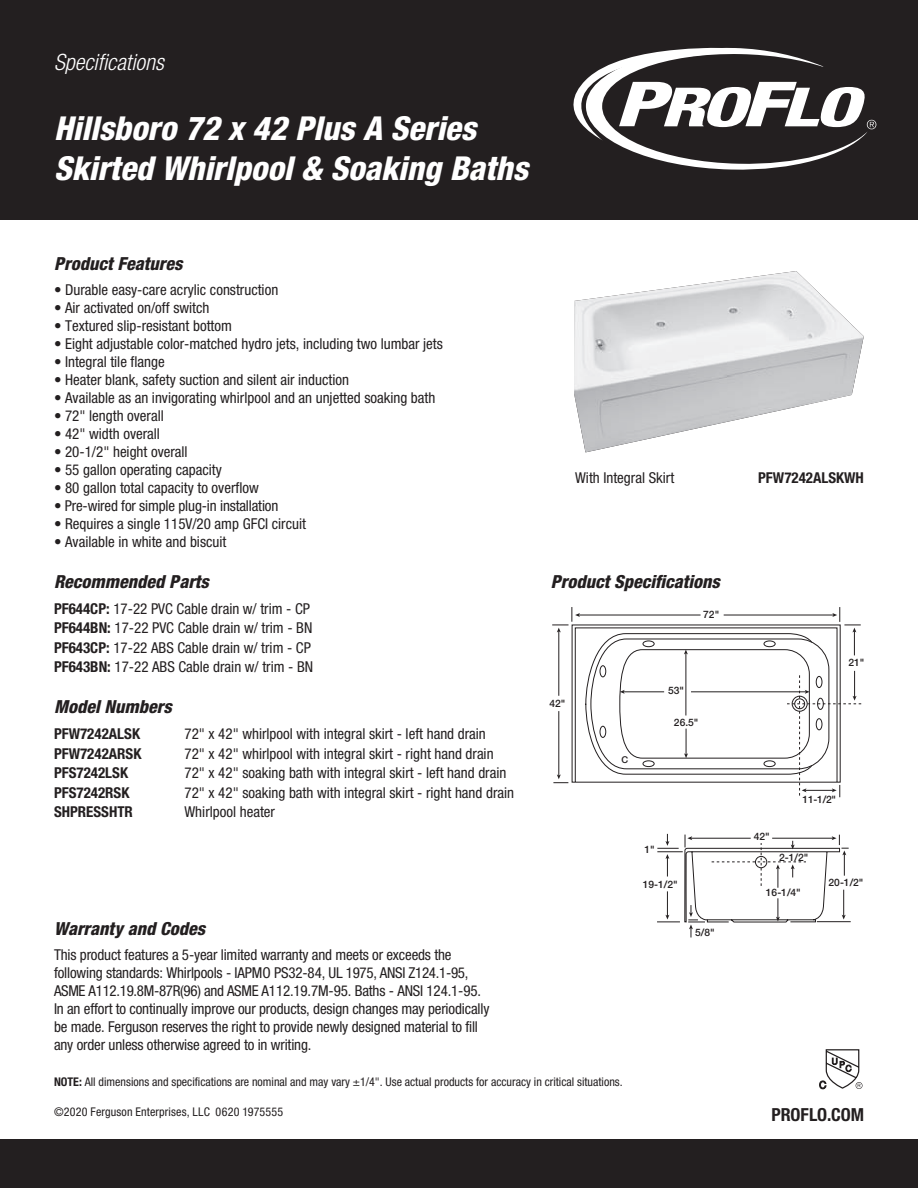
<style>
.page{position:relative;width:918px;height:1188px;background:#fff}
.page>*{position:absolute;margin:0;border:0;box-sizing:border-box;transform-origin:0 0}
.t1{font:italic 800 condensed 33px/39.6px "Helvetica Neue LT Std";color:#fff}
.t2{font:italic 300 condensed 22.5px "Helvetica Neue LT Std";color:#fff}
.t3{font:italic 800 condensed 18px "Helvetica Neue LT Std";color:#231f20}
.t4{font:700 condensed 18px "Helvetica Neue LT Std";color:#231f20}
.t5{font:condensed 15px/18px "Helvetica Neue LT Std";color:#231f20}
.t6{font:700 condensed 15px "Helvetica Neue LT Std";color:#231f20}
.t7{font:condensed 12px "Helvetica Neue LT Std";color:#231f20}
.t8{font:500 10.2px "Helvetica Neue LT Std";color:#231f20}
.t9{font:500 9.45px "Helvetica Neue LT Std";color:#231f20}
.s1{font-weight:700}
</style>
<div class="page">
<div style="left:0;top:1139px;width:918px;height:49px;background:#231f20"></div>
<div style="left:0;top:0;width:918px;height:220px;background:#231f20"></div>
<svg style="left:573px;top:47px;width:303px;height:123px"></svg>
<svg style="left:819px;top:1049px;width:43px;height:40px"></svg>
<svg style="left:574px;top:271px;width:290px;height:181px"></svg>
<hr style="left:817px;top:921px;width:34px;height:1px;background:#231f20">
<svg style="left:571px;top:607px;width:270px;height:191px"></svg>
<svg style="left:575px;top:613px;width:5px;height:4px"></svg>
<hr style="left:724px;top:615px;width:110px;height:1px;background:#231f20">
<svg style="left:832px;top:613px;width:5px;height:4px"></svg>
<hr style="left:558px;top:631px;width:1px;height:65px;background:#231f20">
<svg style="left:552px;top:624px;width:17px;height:8px"></svg>
<hr style="left:558px;top:711px;width:1px;height:65px;background:#231f20">
<svg style="left:553px;top:774px;width:15px;height:9px"></svg>
<svg style="left:585px;top:624px;width:276px;height:172px"></svg>
<svg style="left:657px;top:834px;width:192px;height:103px"></svg>
<h2 class="t2" style="left:54px;top:49px;width:111px">Specifications</h2>
<h1 class="t1" style="left:54px;top:109px;width:475px">Hillsboro 72 x 42 Plus A Series<br>Skirted Whirlpool &amp; Soaking Baths</h1>
<p class="t3" style="left:54px;top:253px;width:130px">Product Features</p>
<p class="t5" style="left:54px;top:280px;width:226px">• Durable easy-care acrylic construction</p>
<p class="t5" style="left:54px;top:298px;width:157px">• Air activated on/off switch</p>
<p class="t5" style="left:54px;top:316px;width:179px">• Textured slip-resistant bottom</p>
<p class="t5" style="left:54px;top:334px;width:390px">• Eight adjustable color-matched hydro jets, including two lumbar jets</p>
<p class="t5" style="left:54px;top:352px;width:112px">• Integral tile flange</p>
<p class="t5" style="left:54px;top:370px;width:297px">• Heater blank, safety suction and silent air induction</p>
<p class="t5" style="left:54px;top:388px;width:383px">• Available as an invigorating whirlpool and an unjetted soaking bath</p>
<p class="t5" style="left:54px;top:406px;width:111px">• 72" length overall</p>
<p class="t5" style="left:54px;top:424px;width:107px">• 42" width overall</p>
<p class="t5" style="left:54px;top:442px;width:135px">• 20-1/2" height overall</p>
<p class="t5" style="left:54px;top:460px;width:169px">• 55 gallon operating capacity</p>
<p class="t5" style="left:54px;top:478px;width:206px">• 80 gallon total capacity to overflow</p>
<p class="t5" style="left:54px;top:496px;width:226px">• Pre-wired for simple plug-in installation</p>
<p class="t5" style="left:54px;top:514px;width:253px">• Requires a single 115V/20 amp GFCI circuit</p>
<p class="t5" style="left:54px;top:532px;width:174px">• Available in white and biscuit</p>
<p class="t3" style="left:54px;top:570px;width:156px">Recommended Parts</p>
<p class="t5" style="left:54px;top:599px;width:261px;line-height:19.5px"><span class="s1">PF644CP:</span> 17-22 PVC Cable drain w/ trim - CP <span class="s1">PF644BN:</span> 17-22 PVC Cable drain w/ trim - BN <span class="s1">PF643CP:</span> 17-22 ABS Cable drain w/ trim - CP <span class="s1">PF643BN:</span> 17-22 ABS Cable drain w/ trim - BN</p>
<p class="t3" style="left:54px;top:695px;width:119px">Model Numbers</p>
<p class="t6" style="left:54px;top:725px;width:88px">PFW7242ALSK</p>
<p class="t5" style="left:184px;top:725px;width:303px">72" x 42" whirlpool with integral skirt - left hand drain</p>
<p class="t6" style="left:54px;top:744px;width:89px">PFW7242ARSK</p>
<p class="t5" style="left:184px;top:744px;width:311px">72" x 42" whirlpool with integral skirt - right hand drain</p>
<p class="t6" style="left:54px;top:764px;width:76px">PFS7242LSK</p>
<p class="t5" style="left:184px;top:764px;width:323px">72" x 42" soaking bath with integral skirt - left hand drain</p>
<p class="t6" style="left:54px;top:783px;width:77px">PFS7242RSK</p>
<p class="t5" style="left:184px;top:783px;width:331px">72" x 42" soaking bath with integral skirt - right hand drain</p>
<p class="t6" style="left:54px;top:803px;width:80px">SHPRESSHTR</p>
<p class="t5" style="left:184px;top:803px;width:92px">Whirlpool heater</p>
<p class="t3" style="left:54px;top:918px;width:153px">Warranty and Codes</p>
<p class="t5" style="left:54px;top:945px;width:437px">This product features a 5-year limited warranty and meets or exceeds the following standards: Whirlpools - IAPMO PS32-84, UL 1975, ANSI Z124.1-95, ASME A112.19.8M-87R(96) and ASME A112.19.7M-95. Baths - ANSI 124.1-95.<br>In an effort to continually improve our products, design changes may periodically be made. Ferguson reserves the right to provide newly designed material to fill any order unless otherwise agreed to in writing.</p>
<p class="t5" style="left:575px;top:469px;width:101px">With Integral Skirt</p>
<p class="t6" style="left:758px;top:469px;width:107px">PFW7242ALSKWH</p>
<p class="t3" style="left:551px;top:570px;width:171px">Product Specifications</p>
<p class="t8" style="left:549px;top:698px;width:17px">42"</p>
<p class="t9" style="left:622px;top:754px;width:8px">C</p>
<p class="t8" style="left:703px;top:608px;width:17px">72"</p>
<p class="t8" style="left:668px;top:684px;width:17px">53"</p>
<p class="t8" style="left:674px;top:716px;width:26px">26.5"</p>
<p class="t8" style="left:754px;top:831px;width:17px">42"</p>
<p class="t8" style="left:848px;top:656px;width:17px">21"</p>
<p class="t8" style="left:803px;top:793px;width:35px">11-1/2"</p>
<p class="t8" style="left:645px;top:843px;width:12px">1"</p>
<p class="t8" style="left:779px;top:851px;width:31px">2-1/2"</p>
<p class="t8" style="left:766px;top:887px;width:36px">16-1/4"</p>
<p class="t8" style="left:643px;top:878px;width:36px">19-1/2"</p>
<p class="t8" style="left:829px;top:876px;width:36px">20-1/2"</p>
<p class="t8" style="left:695px;top:926px;width:21px">5/8"</p>
<p class="t7" style="left:54px;top:1075px;width:570px"><span class="s1">NOTE:</span> All dimensions and specifications are nominal and may vary ±1/4". Use actual products for accuracy in critical situations.</p>
<p class="t7" style="left:54px;top:1105px;width:231px">©2020 Ferguson Enterprises, LLC 0620 1975555</p>
<p class="t4" style="left:771px;top:1103px;width:94px">PROFLO.COM</p>
</div>
